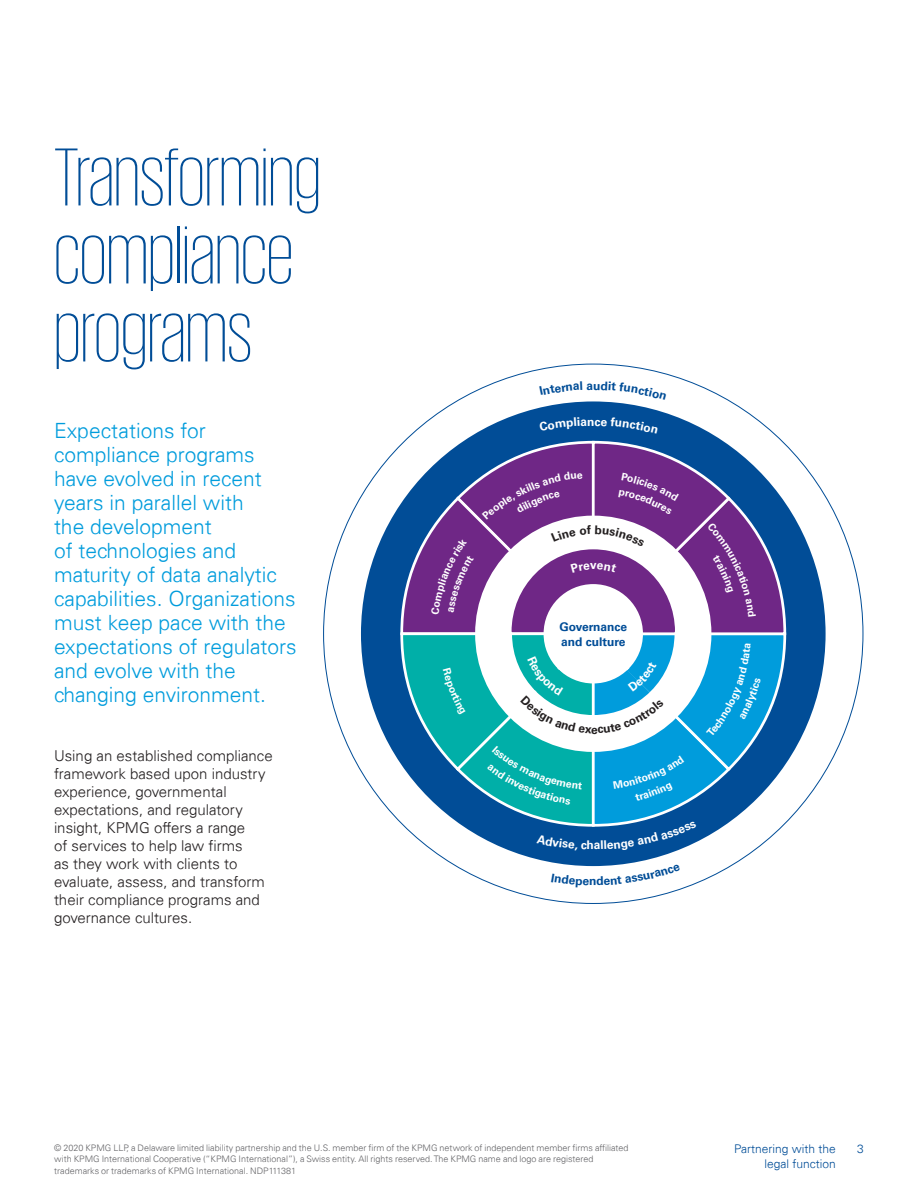
<style>
.page{position:relative;width:918px;height:1188px;background:#fff}
.page>*{position:absolute;margin:0;border:0;box-sizing:border-box;transform-origin:0 0}
.t1{font:200 84px/78px "KPMG";color:#014d97}
.t2{font:300 21px/24px "Univers 45";color:#009cdc}
.t3{font:300 15px/18px "Univers 45";color:#231f20}
.t4{font:300 12px "Univers 45";color:#014d97}
.t5{font:700 12px/15px "Univers 65";color:#014d97}
.t6{font:700 12px "Univers 65";color:#fff}
.t7{font:300 9px/12px "Univers 45";color:#636366}
</style>
<div class="page">
<div style="left:361px;top:401px;width:465px;height:465px;background:#014d97;border-radius:50%"></div>
<svg style="left:596px;top:864px;width:28px;height:3px"></svg>
<svg style="left:399px;top:440px;width:389px;height:410px"></svg>
<h1 class="t1" style="left:54px;top:136px;width:268px">Transforming compliance programs</h1>
<p class="t2" style="left:54px;top:419px;width:244px">Expectations for compliance programs have evolved in recent years in parallel with<br>the development<br>of technologies and maturity of data analytic capabilities. Organizations must keep pace with the expectations of regulators and evolve with the changing environment.</p>
<p class="t3" style="left:54px;top:747px;width:220px">Using an established compliance framework based upon industry experience, governmental expectations, and regulatory insight, KPMG offers a range<br>of services to help law firms<br>as they work with clients to evaluate, assess, and transform their compliance programs and governance cultures.</p>
<h3 class="t6" style="left:587px;top:414px;width:9px">n</h3>
<h3 class="t5" style="left:559px;top:619px;width:69px">Governance and culture</h3>
<h3 class="t6" style="left:587px;top:838px;width:9px">h</h3>
<h3 class="t5" style="left:589px;top:874px;width:9px">n</h3>
<p class="t7" style="left:54px;top:1141px;width:576px">© 2020 KPMG LLP, a Delaware limited liability partnership and the U.S. member firm of the KPMG network of independent member firms affiliated with KPMG International Cooperative (“KPMG International”), a Swiss entity. All rights reserved. The KPMG name and logo are registered trademarks or trademarks of KPMG International. NDP111381</p>
<h3 class="t4" style="left:734px;top:1142px;width:103px">Partnering with the</h3>
<h3 class="t4" style="left:857px;top:1142px;width:8px">3</h3>
<h3 class="t4" style="left:764px;top:1157px;width:73px">legal function</h3>
</div>
